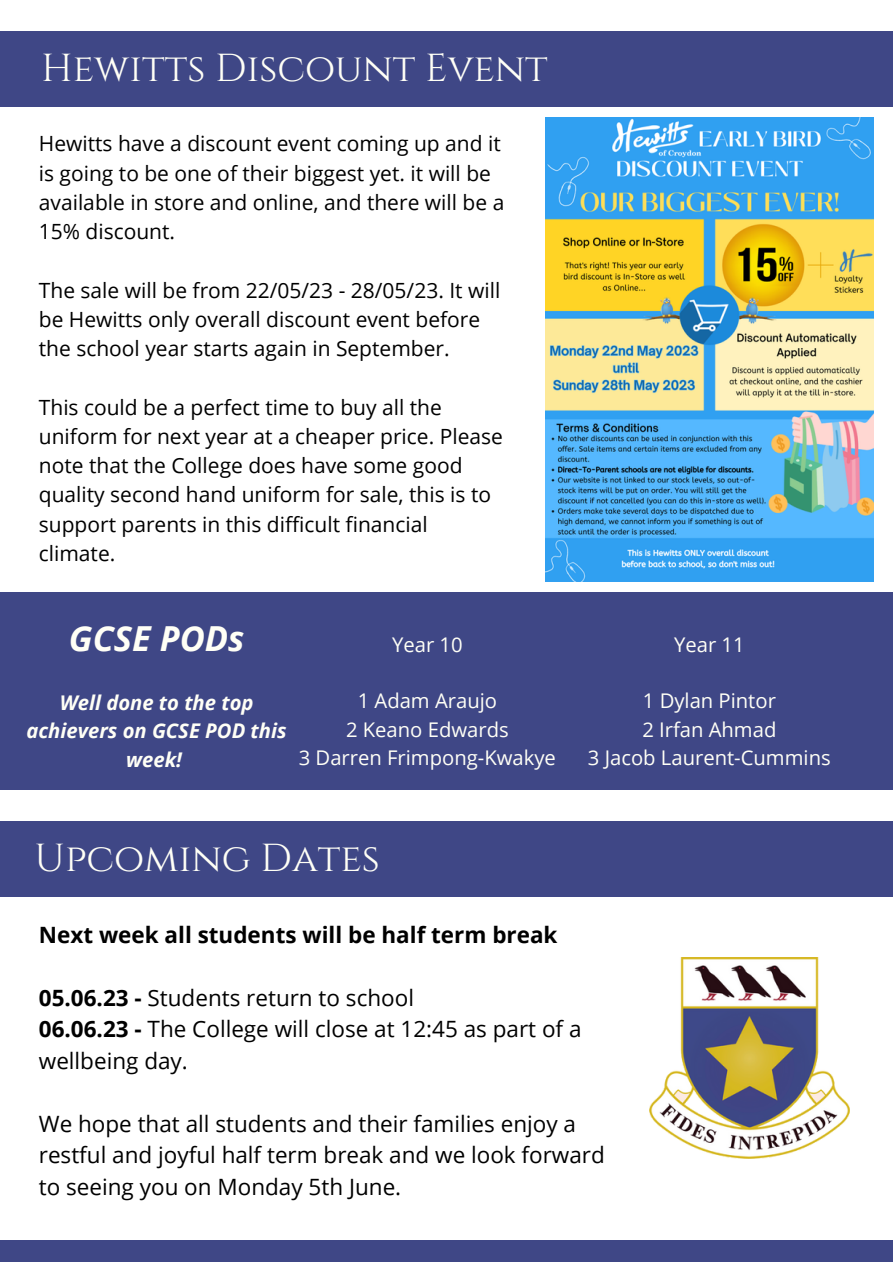
<style>
.page{position:relative;width:893px;height:1264px;background:#fff}
.page>*{position:absolute;margin:0;border:0;box-sizing:border-box;transform-origin:0 0}
.t1{font:39px "Cinzel";color:#fffff6}
.t2{font:italic 700 34.5px "Open Sans";color:#fffff6}
.t3{font:22.5px/31.5px "Open Sans";color:#000}
.t4{font:700 22.5px "Open Sans";color:#000}
.t5{font:21px/29.2px "Open Sans";color:#000}
.t6{font:20.25px "Open Sans";color:#fffff6}
.t7{font:italic 700 20.25px/28px "Open Sans";color:#fffff6;text-align:center}
.s1{font-weight:700}
</style>
<div class="page">
<div style="left:0;top:1240px;width:892px;height:21px;background:#3f4786"></div>
<div style="left:0;top:821px;width:892px;height:76px;background:#3f4786"></div>
<img style="left:649px;top:957px;width:200px;height:201px">
<div style="left:0;top:31px;width:892px;height:76px;background:#3f4786"></div>
<div style="left:0;top:592px;width:892px;height:198px;background:#3f4786"></div>
<img style="left:545px;top:117px;width:328px;height:464px">
<p class="t1" style="left:41px;top:43px;width:508px">Hewitts Discount Event</p>
<p class="t5" style="left:39px;top:129px;width:467px">Hewitts have a discount event coming up and it is going to be one of their biggest yet. it will be available in store and online, and there will be a 15% discount.</p>
<p class="t5" style="left:39px;top:275px;width:463px">The sale will be from 22/05/23 - 28/05/23. It will be Hewitts only overall discount event before the school year starts again in September.</p>
<p class="t5" style="left:39px;top:392px;width:465px">This could be a perfect time to buy all the uniform for next year at a cheaper price. Please note that the College does have some good quality second hand uniform for sale, this is to support parents in this difficult financial climate.</p>
<p class="t2" style="left:69px;top:614px;width:177px">GCSE PODs</p>
<p class="t6" style="left:392px;top:630px;width:72px">Year 10</p>
<p class="t7" style="left:26px;top:688px;width:262px">Well done to the top achievers on GCSE POD this week!</p>
<p class="t6" style="left:358px;top:686px;width:141px">1 Adam Araujo</p>
<p class="t6" style="left:346px;top:715px;width:164px">2 Keano Edwards</p>
<p class="t6" style="left:299px;top:743px;width:258px">3 Darren Frimpong-Kwakye</p>
<p class="t6" style="left:674px;top:630px;width:72px">Year 11</p>
<p class="t6" style="left:642px;top:686px;width:135px">1 Dylan Pintor</p>
<p class="t6" style="left:642px;top:715px;width:136px">2 Irfan Ahmad</p>
<p class="t6" style="left:588px;top:743px;width:244px">3 Jacob Laurent-Cummins</p>
<p class="t1" style="left:34px;top:833px;width:347px">Upcoming Dates</p>
<p class="t4" style="left:39px;top:918px;width:520px">Next week all students will be half term break</p>
<p class="t3" style="left:39px;top:981px;width:376px"><span class="s1">05.06.23 -</span> Students return to school</p>
<p class="t3" style="left:39px;top:1012px;width:544px"><span class="s1">06.06.23 -</span> The College will close at 12:45 as part of a wellbeing day.</p>
<p class="t3" style="left:39px;top:1107px;width:567px">We hope that all students and their families enjoy a restful and joyful half term break and we look forward to seeing you on Monday 5th June.</p>
</div>
